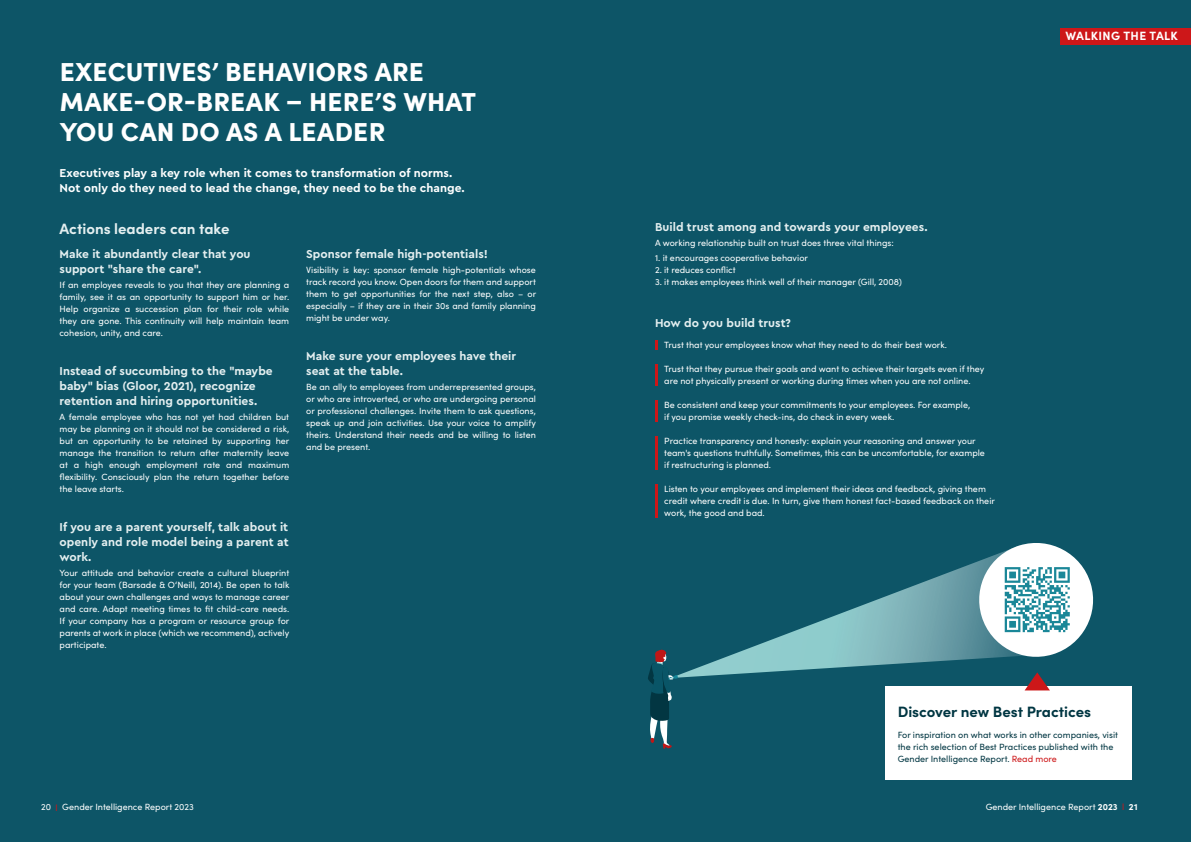
<style>
.page{position:relative;width:1191px;height:842px;background:#0d5567}
.page>*{position:absolute;margin:0;border:0;box-sizing:border-box;transform-origin:0 0}
.t1{font:900 26px/30px "Sofia Pro";letter-spacing:.005em;color:#fff}
.t2{font:700 15px "Sofia Pro";letter-spacing:-.005em;color:#003642}
.t3{font:700 15px "Sofia Pro";color:#e4eff0}
.t4{font:700 12px/15px "Cera PRO";color:#e4eff0}
.t5{font:700 12px/15px "Cera PRO";color:#fff}
.t6{font:700 12px "Sofia Pro";letter-spacing:.03em;color:#fff}
.t7{font:9px/12px "Sofia Pro";color:#fff;text-align:justify}
.t8{font:9px/12px "Sofia Pro";color:#003642}
.s1{font-family:"Sofia Pro"}
.s2{color:#cd1719}
.s3{font-weight:700}
</style>
<div class="page">
<svg style="left:678px;top:563px;width:294px;height:115px"></svg>
<svg style="left:648px;top:649px;width:30px;height:100px"></svg>
<div style="left:884px;top:686px;width:247px;height:94px;background:#fff"></div>
<svg style="left:1025px;top:672px;width:25px;height:18px"></svg>
<svg style="left:972px;top:543px;width:121px;height:116px;background:#a0c3ca"></svg>
<div style="left:1060px;top:28px;width:131px;height:16px;background:#cd1719"></div>
<hr style="left:655px;top:364px;width:3px;height:22px;background:#cd1719">
<hr style="left:655px;top:400px;width:3px;height:22px;background:#cd1719">
<svg style="left:655px;top:340px;width:3px;height:10px"></svg>
<hr style="left:655px;top:436px;width:3px;height:34px;background:#cd1719">
<hr style="left:655px;top:484px;width:3px;height:34px;background:#cd1719">
<h1 class="t1" style="left:60px;top:54px;width:418px">EXECUTIVES’ BEHAVIORS ARE<br>MAKE-OR-BREAK – HERE’S WHAT<br>YOU CAN DO AS A LEADER</h1>
<h3 class="t5" style="left:60px;top:165px;width:407px">Executives play a key role when it comes to transformation of norms.<br>Not only do they need to lead the change, they need to be the change.</h3>
<h2 class="t3" style="left:60px;top:217px;width:171px">Actions leaders can take</h2>
<h3 class="t4" style="left:60px;top:246px;width:193px">Make it abundantly clear that you support <span class="s1">"</span>share the care<span class="s1">"</span>.</h3>
<p class="t7" style="left:60px;top:278px;width:231px">If an employee reveals to you that they are planning a family, see it as an opportunity to support him or her.<br>Help organize a succession plan for their role while they are gone. This continuity will help maintain team cohesion, unity, and care.</p>
<h3 class="t4" style="left:60px;top:363px;width:215px">Instead of succumbing to the <span class="s1">"</span>maybe baby<span class="s1">"</span> bias (Gloor, 2021), recognize retention and hiring opportunities.</h3>
<p class="t7" style="left:60px;top:410px;width:231px">A female employee who has not yet had children but may be planning on it should not be considered a risk, but an opportunity to be retained by supporting her manage the transition to return after maternity leave at a high enough employment rate and maximum flexibility. Consciously plan the return together before the leave starts.</p>
<h3 class="t4" style="left:60px;top:519px;width:231px;text-align:justify">If you are a parent yourself, talk about it openly and role model being a parent at work.</h3>
<p class="t7" style="left:60px;top:566px;width:231px">Your attitude and behavior create a cultural blueprint for your team (Barsade &amp; O‘Neill, 2014). Be open to talk about your own challenges and ways to manage career and care. Adapt meeting times to fit child-care needs.<br>If your company has a program or resource group for parents at work in place (which we recommend), actively participate.</p>
<h3 class="t4" style="left:306px;top:246px;width:183px">Sponsor female high-potentials!</h3>
<p class="t7" style="left:306px;top:263px;width:231px">Visibility is key: sponsor female high-potentials whose track record you know. Open doors for them and support them to get opportunities for the next step, also – or especially – if they are in their 30s and family planning might be under way.</p>
<h3 class="t4" style="left:306px;top:348px;width:211px">Make sure your employees have their seat at the table.</h3>
<p class="t7" style="left:306px;top:380px;width:231px">Be an ally to employees from underrepresented groups, or who are introverted, or who are undergoing personal or professional challenges. Invite them to ask questions, speak up and join activities. Use your voice to amplify theirs. Understand their needs and be willing to listen and be present.</p>
<h3 class="t6" style="left:1065px;top:27px;width:114px">WALKING THE TALK</h3>
<h3 class="t4" style="left:655px;top:219px;width:274px">Build trust among and towards your employees.</h3>
<p class="t7" style="left:655px;top:236px;width:240px">A working relationship built on trust does three vital things:</p>
<p class="t7" style="left:655px;top:251px;width:154px">1. it encourages cooperative behavior</p>
<p class="t7" style="left:655px;top:263px;width:82px">2. it reduces conflict</p>
<p class="t7" style="left:655px;top:275px;width:248px">3. it makes employees think well of their manager (Gill, 2008)</p>
<h3 class="t4" style="left:655px;top:315px;width:137px">How do you build trust?</h3>
<p class="t7" style="left:664px;top:338px;width:284px">Trust that your employees know what they need to do their best work.</p>
<p class="t7" style="left:664px;top:362px;width:321px">Trust that they pursue their goals and want to achieve their targets even if they are not physically present or working during times when you are not online.</p>
<p class="t7" style="left:664px;top:398px;width:307px">Be consistent and keep your commitments to your employees. For example, if you promise weekly check-ins, do check in every week.</p>
<p class="t7" style="left:664px;top:434px;width:322px;text-align:left">Practice transparency and honesty: explain your reasoning and answer your team's questions truthfully. Sometimes, this can be uncomfortable, for example if restructuring is planned.</p>
<p class="t7" style="left:664px;top:482px;width:332px;text-align:left">Listen to your employees and implement their ideas and feedback, giving them credit where credit is due. In turn, give them honest fact-based feedback on their work, the good and bad.</p>
<h2 class="t2" style="left:897px;top:700px;width:195px">Discover new Best Practices</h2>
<p class="t8" style="left:897px;top:728px;width:222px">For inspiration on what works in other companies, visit the rich selection of Best Practices published with the<br>Gender Intelligence Report. <span class="s2">Read more</span></p>
<p class="t7" style="left:41px;top:800px;width:154px">20 <span class="s2">l</span> Gender Intelligence Report 2023</p>
<p class="t7" style="left:985px;top:800px;width:153px">Gender Intelligence Report <span class="s3">2023</span> <span class="s2">l</span> <span class="s3">21</span></p>
</div>
